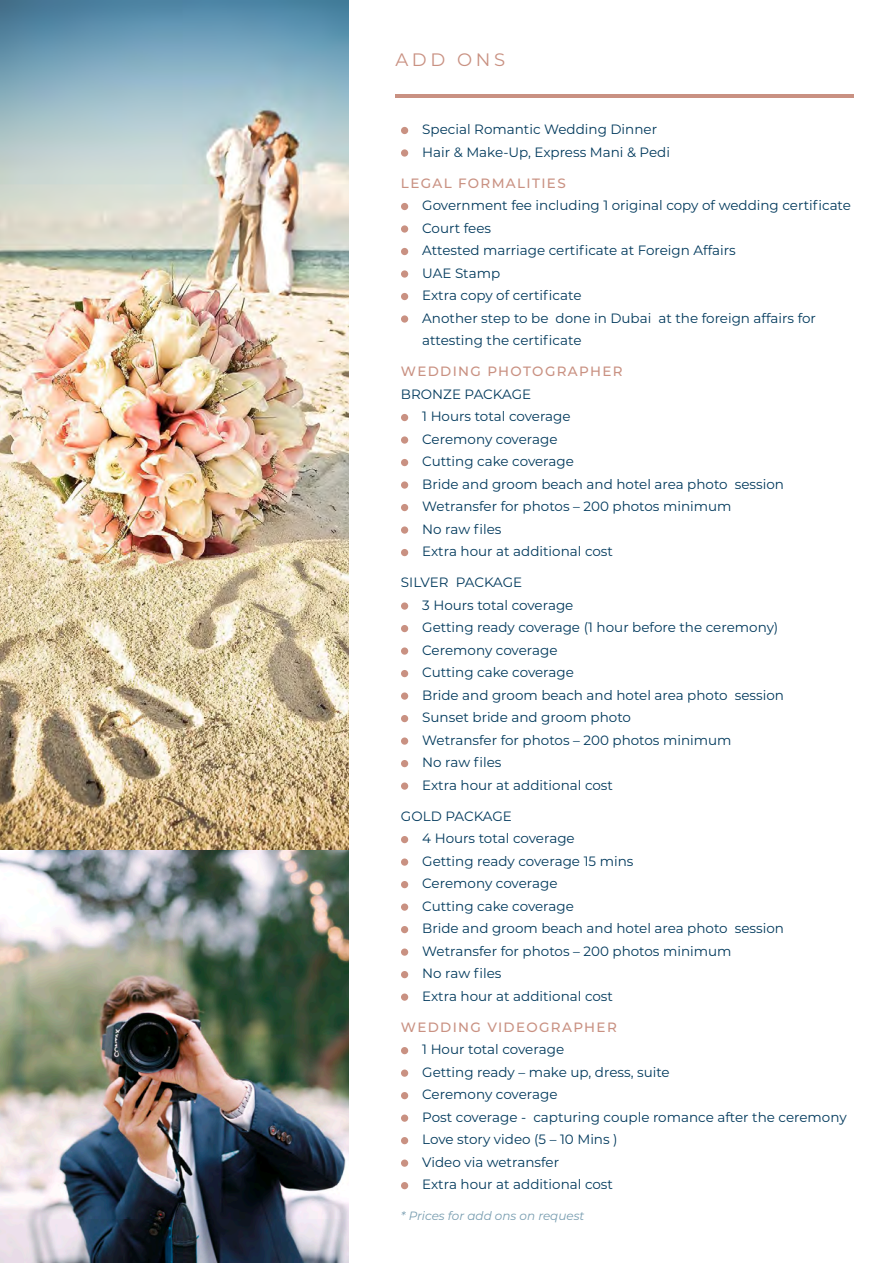
<style>
.page{position:relative;width:893px;height:1263px;background:#fff}
.page>*{position:absolute;margin:0;border:0;box-sizing:border-box;transform-origin:0 0}
.t1{font:18px "Montserrat";letter-spacing:.2em;color:#c99182}
.t2{font:13.5px/22.5px "Montserrat";color:#00395c}
.t3{font:500 13.5px "Montserrat";letter-spacing:.1em;color:#c99182}
.t4{font:italic 12px "Montserrat";color:#789db0}
</style>
<div class="page">
<div style="left:401px;top:127px;width:7px;height:7px;background:#c99182;border-radius:50%"></div>
<div style="left:401px;top:149px;width:7px;height:8px;background:#c99182;border-radius:50%"></div>
<div style="left:401px;top:203px;width:7px;height:7px;background:#c99182;border-radius:50%"></div>
<div style="left:401px;top:225px;width:7px;height:8px;background:#c99182;border-radius:50%"></div>
<div style="left:401px;top:248px;width:7px;height:7px;background:#c99182;border-radius:50%"></div>
<div style="left:401px;top:270px;width:7px;height:8px;background:#c99182;border-radius:50%"></div>
<div style="left:401px;top:293px;width:7px;height:7px;background:#c99182;border-radius:50%"></div>
<div style="left:401px;top:315px;width:7px;height:8px;background:#c99182;border-radius:50%"></div>
<div style="left:401px;top:414px;width:7px;height:7px;background:#c99182;border-radius:50%"></div>
<div style="left:401px;top:436px;width:7px;height:8px;background:#c99182;border-radius:50%"></div>
<div style="left:401px;top:459px;width:7px;height:7px;background:#c99182;border-radius:50%"></div>
<div style="left:401px;top:481px;width:7px;height:8px;background:#c99182;border-radius:50%"></div>
<div style="left:401px;top:504px;width:7px;height:7px;background:#c99182;border-radius:50%"></div>
<div style="left:401px;top:526px;width:7px;height:8px;background:#c99182;border-radius:50%"></div>
<div style="left:401px;top:549px;width:7px;height:7px;background:#c99182;border-radius:50%"></div>
<div style="left:401px;top:602px;width:7px;height:8px;background:#c99182;border-radius:50%"></div>
<div style="left:401px;top:625px;width:7px;height:7px;background:#c99182;border-radius:50%"></div>
<div style="left:401px;top:647px;width:7px;height:8px;background:#c99182;border-radius:50%"></div>
<div style="left:401px;top:670px;width:7px;height:7px;background:#c99182;border-radius:50%"></div>
<div style="left:401px;top:692px;width:7px;height:8px;background:#c99182;border-radius:50%"></div>
<div style="left:401px;top:715px;width:7px;height:7px;background:#c99182;border-radius:50%"></div>
<div style="left:401px;top:737px;width:7px;height:8px;background:#c99182;border-radius:50%"></div>
<div style="left:401px;top:760px;width:7px;height:7px;background:#c99182;border-radius:50%"></div>
<div style="left:401px;top:782px;width:7px;height:8px;background:#c99182;border-radius:50%"></div>
<div style="left:401px;top:836px;width:7px;height:7px;background:#c99182;border-radius:50%"></div>
<div style="left:401px;top:858px;width:7px;height:8px;background:#c99182;border-radius:50%"></div>
<div style="left:401px;top:881px;width:7px;height:7px;background:#c99182;border-radius:50%"></div>
<div style="left:401px;top:903px;width:7px;height:8px;background:#c99182;border-radius:50%"></div>
<div style="left:401px;top:926px;width:7px;height:7px;background:#c99182;border-radius:50%"></div>
<div style="left:401px;top:948px;width:7px;height:8px;background:#c99182;border-radius:50%"></div>
<div style="left:401px;top:971px;width:7px;height:7px;background:#c99182;border-radius:50%"></div>
<div style="left:401px;top:993px;width:7px;height:8px;background:#c99182;border-radius:50%"></div>
<div style="left:401px;top:1047px;width:7px;height:7px;background:#c99182;border-radius:50%"></div>
<div style="left:401px;top:1069px;width:7px;height:8px;background:#c99182;border-radius:50%"></div>
<div style="left:401px;top:1092px;width:7px;height:7px;background:#c99182;border-radius:50%"></div>
<div style="left:401px;top:1114px;width:7px;height:8px;background:#c99182;border-radius:50%"></div>
<div style="left:401px;top:1137px;width:7px;height:7px;background:#c99182;border-radius:50%"></div>
<div style="left:401px;top:1159px;width:7px;height:8px;background:#c99182;border-radius:50%"></div>
<div style="left:401px;top:1182px;width:7px;height:7px;background:#c99182;border-radius:50%"></div>
<img style="left:0;top:0;width:349px;height:1263px">
<hr style="left:395px;top:94px;width:459px;height:4px;background:#c99182">
<p class="t1" style="left:395px;top:48px;width:111px">ADD ONS</p>
<p class="t2" style="left:422px;top:118px;width:236px">Special Romantic Wedding Dinner</p>
<p class="t2" style="left:422px;top:140px;width:249px">Hair &amp; Make-Up, Express Mani &amp; Pedi</p>
<p class="t3" style="left:401px;top:173px;width:166px">LEGAL FORMALITIES</p>
<p class="t2" style="left:422px;top:194px;width:430px">Government fee including 1 original copy of wedding certificate</p>
<p class="t2" style="left:422px;top:216px;width:70px">Court fees</p>
<p class="t2" style="left:422px;top:239px;width:315px">Attested marriage certificate at Foreign Affairs</p>
<p class="t2" style="left:422px;top:261px;width:79px">UAE Stamp</p>
<p class="t2" style="left:422px;top:284px;width:161px">Extra copy of certificate</p>
<p class="t2" style="left:422px;top:306px;width:395px">Another step to be done in Dubai at the foreign affairs for attesting the certificate</p>
<p class="t3" style="left:401px;top:362px;width:223px">WEDDING PHOTOGRAPHER</p>
<p class="t2" style="left:401px;top:382px;width:132px">BRONZE PACKAGE</p>
<p class="t2" style="left:422px;top:405px;width:150px">1 Hours total coverage</p>
<p class="t2" style="left:422px;top:427px;width:137px">Ceremony coverage</p>
<p class="t2" style="left:422px;top:450px;width:153px">Cutting cake coverage</p>
<p class="t2" style="left:422px;top:472px;width:363px">Bride and groom beach and hotel area photo session</p>
<p class="t2" style="left:422px;top:495px;width:311px">Wetransfer for photos – 200 photos minimum</p>
<p class="t2" style="left:422px;top:517px;width:81px">No raw files</p>
<p class="t2" style="left:422px;top:540px;width:192px">Extra hour at additional cost</p>
<p class="t2" style="left:401px;top:571px;width:123px">SILVER PACKAGE</p>
<p class="t2" style="left:422px;top:593px;width:153px">3 Hours total coverage</p>
<p class="t2" style="left:422px;top:616px;width:358px">Getting ready coverage (1 hour before the ceremony)</p>
<p class="t2" style="left:422px;top:638px;width:137px">Ceremony coverage</p>
<p class="t2" style="left:422px;top:661px;width:153px">Cutting cake coverage</p>
<p class="t2" style="left:422px;top:683px;width:363px">Bride and groom beach and hotel area photo session</p>
<p class="t2" style="left:422px;top:706px;width:210px">Sunset bride and groom photo</p>
<p class="t2" style="left:422px;top:728px;width:311px">Wetransfer for photos – 200 photos minimum</p>
<p class="t2" style="left:422px;top:751px;width:81px">No raw files</p>
<p class="t2" style="left:422px;top:773px;width:192px">Extra hour at additional cost</p>
<p class="t2" style="left:401px;top:804px;width:112px">GOLD PACKAGE</p>
<p class="t2" style="left:422px;top:827px;width:154px">4 Hours total coverage</p>
<p class="t2" style="left:422px;top:849px;width:213px">Getting ready coverage 15 mins</p>
<p class="t2" style="left:422px;top:872px;width:137px">Ceremony coverage</p>
<p class="t2" style="left:422px;top:894px;width:153px">Cutting cake coverage</p>
<p class="t2" style="left:422px;top:917px;width:363px">Bride and groom beach and hotel area photo session</p>
<p class="t2" style="left:422px;top:939px;width:311px">Wetransfer for photos – 200 photos minimum</p>
<p class="t2" style="left:422px;top:962px;width:81px">No raw files</p>
<p class="t2" style="left:422px;top:984px;width:192px">Extra hour at additional cost</p>
<p class="t3" style="left:401px;top:1017px;width:217px">WEDDING VIDEOGRAPHER</p>
<p class="t2" style="left:422px;top:1038px;width:143px">1 Hour total coverage</p>
<p class="t2" style="left:422px;top:1060px;width:249px">Getting ready – make up, dress, suite</p>
<p class="t2" style="left:422px;top:1083px;width:137px">Ceremony coverage</p>
<p class="t2" style="left:422px;top:1105px;width:426px">Post coverage - capturing couple romance after the ceremony</p>
<p class="t2" style="left:422px;top:1128px;width:197px">Love story video (5 – 10 Mins )</p>
<p class="t2" style="left:422px;top:1150px;width:138px">Video via wetransfer</p>
<p class="t2" style="left:422px;top:1173px;width:192px">Extra hour at additional cost</p>
<p class="t4" style="left:401px;top:1208px;width:185px">* Prices for add ons on request</p>
</div>
